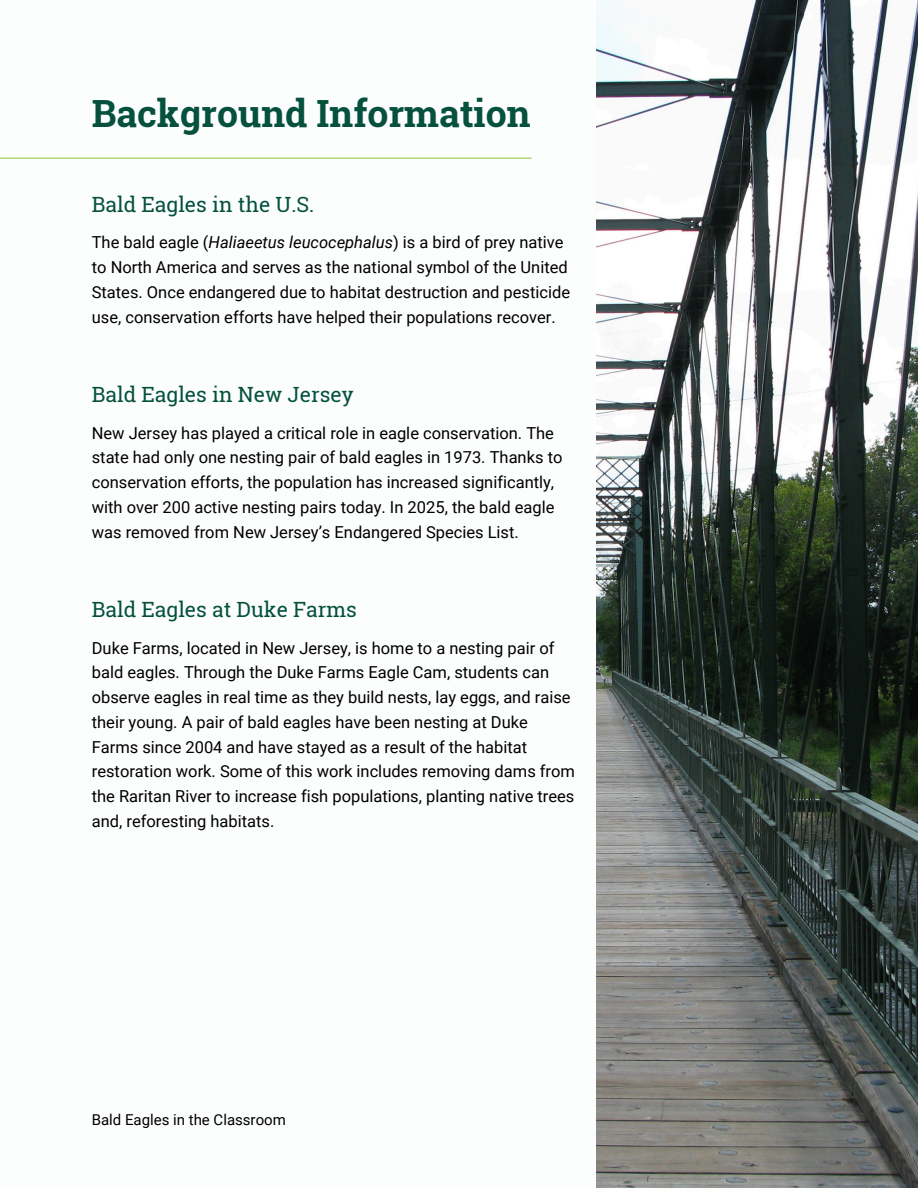
<style>
.page{position:relative;width:918px;height:1188px;background:#fff}
.page>*{position:absolute;margin:0;border:0;box-sizing:border-box;transform-origin:0 0}
.t1{font:700 37.5px "Roboto Slab";color:#05513d}
.t2{font:21px "Roboto Slab";color:#05513d}
.t3{font:16.5px/24.8px "Roboto";color:#000}
.t4{font:15px "Roboto";color:#000}
.s1{font-style:italic}
</style>
<div class="page">
<hr style="left:0;top:158px;width:532px;height:1px;background:#9cc945">
<img style="left:597px;top:0;width:321px;height:1188px">
<p class="t1" style="left:92px;top:88px;width:440px">Background Information</p>
<h2 class="t2" style="left:92px;top:190px;width:224px">Bald Eagles in the U.S.</h2>
<p class="t3" style="left:92px;top:230px;width:480px">The bald eagle (<span class="s1">Haliaeetus leucocephalus</span>) is a bird of prey native to North America and serves as the national symbol of the United States. Once endangered due to habitat destruction and pesticide use, conservation efforts have helped their populations recover.</p>
<h2 class="t2" style="left:92px;top:380px;width:263px">Bald Eagles in New Jersey</h2>
<p class="t3" style="left:92px;top:421px;width:472px">New Jersey has played a critical role in eagle conservation. The state had only one nesting pair of bald eagles in 1973. Thanks to conservation efforts, the population has increased significantly, with over 200 active nesting pairs today. In 2025, the bald eagle was removed from New Jersey’s Endangered Species List.</p>
<p class="t2" style="left:92px;top:595px;width:267px">Bald Eagles at Duke Farms</p>
<p class="t3" style="left:92px;top:636px;width:485px">Duke Farms, located in New Jersey, is home to a nesting pair of bald eagles. Through the Duke Farms Eagle Cam, students can observe eagles in real time as they build nests, lay eggs, and raise their young. A pair of bald eagles have been nesting at Duke Farms since 2004 and have stayed as a result of the habitat restoration work. Some of this work includes removing dams from the Raritan River to increase fish populations, planting native trees and, reforesting habitats.</p>
<h2 class="t4" style="left:92px;top:1112px;width:196px">Bald Eagles in the Classroom</h2>
</div>
